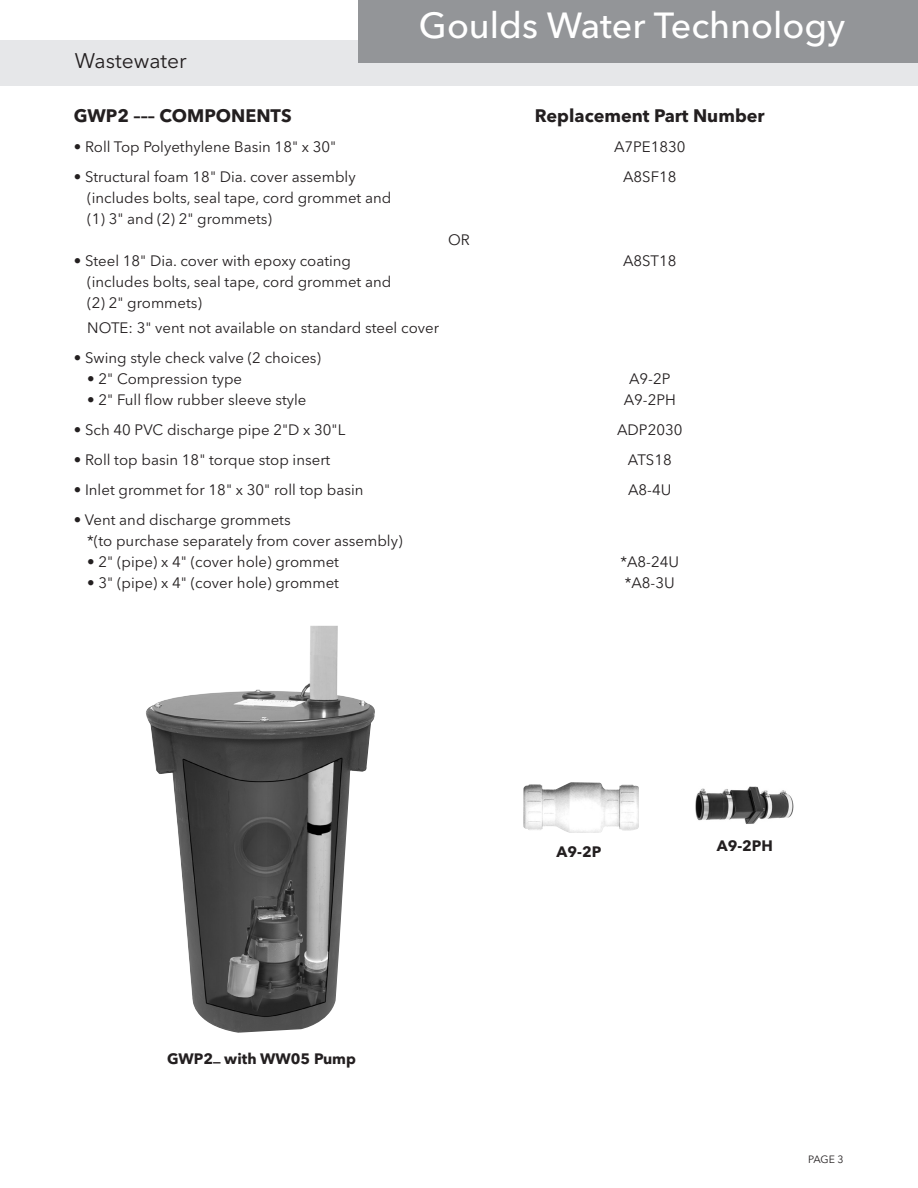
<style>
.page{position:relative;width:918px;height:1188px;background:#fff}
.page>*{position:absolute;margin:0;border:0;box-sizing:border-box;transform-origin:0 0}
.t1{font:500 36px "Avenir Next LT Pro";color:#fff}
.t2{font:21px "Avenir Next LT Pro";color:#231f20}
.t3{font:700 18px "Avenir Next LT Pro";color:#231f20}
.t4{font:15px/21px "Avenir Next LT Pro";color:#231f20}
.t5{font:700 15px "Avenir Next LT Pro";color:#231f20}
.t6{font:10.5px "Avenir Next LT Pro";color:#231f20}
</style>
<div class="page">
<div style="left:0;top:40px;width:918px;height:46px;background:#e6e7e9"></div>
<hr style="left:0;top:0;width:1px;height:63px;background:#939598">
<div style="left:358px;top:0;width:560px;height:63px;background:#939598"></div>
<img style="left:146px;top:626px;width:229px;height:407px">
<img style="left:695px;top:787px;width:98px;height:37px">
<img style="left:524px;top:782px;width:115px;height:51px">
<p class="t2" style="left:75px;top:49px;width:113px">Wastewater</p>
<p class="t1" style="left:419px;top:3px;width:428px">Goulds Water Technology</p>
<p class="t3" style="left:74px;top:104px;width:219px">GWP2 ––– COMPONENTS</p>
<p class="t3" style="left:535px;top:104px;width:231px">Replacement Part Number</p>
<p class="t4" style="left:74px;top:136px;width:264px">• Roll Top Polyethylene Basin 18" x 30"</p>
<p class="t4" style="left:614px;top:136px;width:73px">A7PE1830</p>
<p class="t4" style="left:74px;top:166px;width:283px">• Structural foam 18" Dia. cover assembly</p>
<p class="t4" style="left:623px;top:166px;width:55px">A8SF18</p>
<p class="t4" style="left:87px;top:187px;width:306px">(includes bolts, seal tape, cord grommet and (1) 3" and (2) 2" grommets)</p>
<p class="t4" style="left:448px;top:229px;width:23px">OR</p>
<p class="t4" style="left:74px;top:250px;width:279px">• Steel 18" Dia. cover with epoxy coating</p>
<p class="t4" style="left:623px;top:250px;width:55px">A8ST18</p>
<p class="t4" style="left:87px;top:271px;width:306px">(includes bolts, seal tape, cord grommet and (2) 2" grommets)</p>
<p class="t4" style="left:87px;top:317px;width:353px">NOTE: 3" vent not available on standard steel cover</p>
<p class="t4" style="left:74px;top:347px;width:249px">• Swing style check valve (2 choices)</p>
<p class="t4" style="left:87px;top:368px;width:156px">• 2" Compression type</p>
<p class="t4" style="left:629px;top:368px;width:43px">A9-2P</p>
<p class="t4" style="left:87px;top:389px;width:221px">• 2" Full flow rubber sleeve style</p>
<p class="t4" style="left:624px;top:389px;width:54px">A9-2PH</p>
<p class="t4" style="left:74px;top:419px;width:273px">• Sch 40 PVC discharge pipe 2"D x 30"L</p>
<p class="t4" style="left:617px;top:419px;width:67px">ADP2030</p>
<p class="t4" style="left:74px;top:449px;width:258px">• Roll top basin 18" torque stop insert</p>
<p class="t4" style="left:628px;top:449px;width:46px">ATS18</p>
<p class="t4" style="left:74px;top:479px;width:291px">• Inlet grommet for 18" x 30" roll top basin</p>
<p class="t4" style="left:628px;top:479px;width:45px">A8-4U</p>
<p class="t4" style="left:74px;top:509px;width:218px">• Vent and discharge grommets</p>
<p class="t4" style="left:87px;top:530px;width:317px">*(to purchase separately from cover assembly)</p>
<p class="t4" style="left:87px;top:551px;width:253px">• 2" (pipe) x 4" (cover hole) grommet</p>
<p class="t4" style="left:620px;top:551px;width:60px">*A8-24U</p>
<p class="t4" style="left:87px;top:572px;width:253px">• 3" (pipe) x 4" (cover hole) grommet</p>
<p class="t4" style="left:625px;top:572px;width:52px">*A8-3U</p>
<p class="t5" style="left:167px;top:1050px;width:190px">GWP2_ with WW05 Pump</p>
<p class="t5" style="left:557px;top:843px;width:46px">A9-2P</p>
<p class="t5" style="left:717px;top:836px;width:58px">A9-2PH</p>
<p class="t6" style="left:808px;top:1153px;width:37px">PAGE 3</p>
</div>
